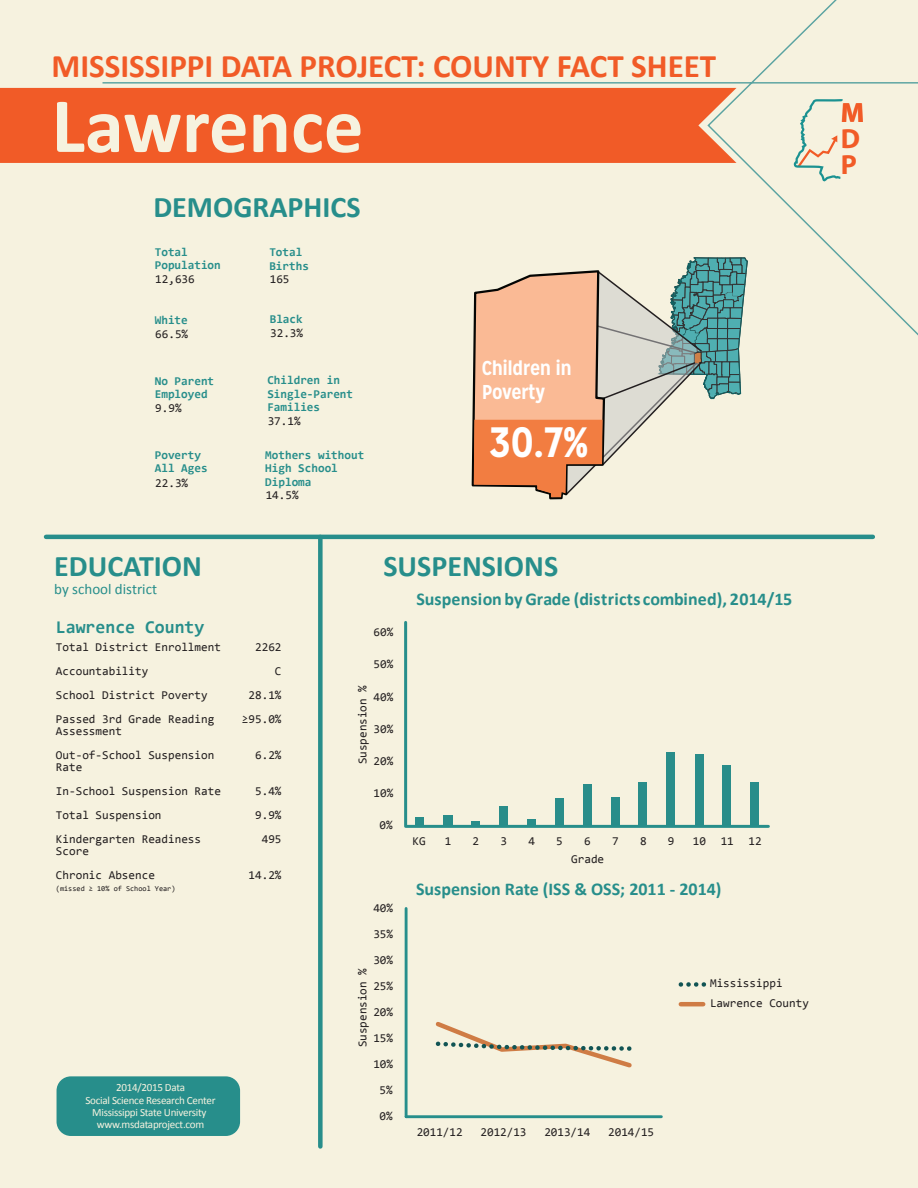
<style>
.page{position:relative;width:918px;height:1188px;background:#f6f2df}
.page>*{position:absolute;margin:0;border:0;box-sizing:border-box;transform-origin:0 0}
.t1{font:700 78.75px "Calibri";color:#f6f2df}
.t2{font:700 42.3px "Mission Gothic";color:#fff}
.t3{font:700 33px "Calibri";color:#f15b27}
.t4{font:700 30px "Calibri";color:#278e8b}
.t5{font:700 27.75px/26.1px "Myriad Pro";color:#f15b27}
.t6{font:700 20.1px/24px "Mission Gothic";letter-spacing:-.025em;color:#fff}
.t7{font:700 18px "Calibri";color:#278e8b}
.t8{font:700 18px "Consolas";color:#278e8b}
.t9{font:15px "Calibri";color:#278e8b}
.t10{font:12px/24px "Consolas";color:#231f20}
.t11{font:700 12px/13.5px "Consolas";color:#278e8b}
.t12{font:11.1px/12.1px "Calibri";letter-spacing:-.025em;color:#f6f2df;text-align:center}
.t13{font:7.5px "Consolas";color:#231f20}
</style>
<div class="page">
<div style="left:0;top:88px;width:101px;height:75px;background:#f15b27"></div>
<svg style="left:101px;top:0;width:817px;height:336px"></svg>
<svg style="left:792px;top:98px;width:53px;height:86px"></svg>
<div style="left:57px;top:1076px;width:183px;height:60px;background:#278e8b;border-radius:14px"></div>
<div style="left:318px;top:537px;width:5px;height:609px;background:#278e8b"></div>
<hr style="left:46px;top:535px;width:827px;height:4px;background:#278e8b">
<svg style="left:471px;top:257px;width:277px;height:243px"></svg>
<div style="left:415px;top:817px;width:9px;height:8px;background:#298d8a"></div>
<div style="left:443px;top:815px;width:10px;height:10px;background:#298d8a"></div>
<svg style="left:472px;top:821px;width:8px;height:4px"></svg>
<div style="left:499px;top:806px;width:9px;height:19px;background:#298d8a"></div>
<div style="left:527px;top:819px;width:9px;height:6px;background:#298d8a"></div>
<div style="left:555px;top:798px;width:8px;height:27px;background:#298d8a"></div>
<div style="left:583px;top:784px;width:9px;height:41px;background:#298d8a"></div>
<div style="left:611px;top:797px;width:9px;height:28px;background:#298d8a"></div>
<div style="left:639px;top:782px;width:8px;height:43px;background:#298d8a"></div>
<div style="left:666px;top:752px;width:9px;height:73px;background:#298d8a"></div>
<div style="left:695px;top:754px;width:9px;height:71px;background:#298d8a"></div>
<div style="left:723px;top:765px;width:8px;height:60px;background:#298d8a"></div>
<div style="left:750px;top:782px;width:9px;height:43px;background:#298d8a"></div>
<hr style="left:406px;top:825px;width:363px;height:1px;background:#d9d9d8">
<hr style="left:406px;top:825px;width:362px;height:3px;background:#278e8b">
<hr style="left:404px;top:622px;width:3px;height:203px;background:#278e8b">
<hr style="left:405px;top:908px;width:3px;height:209px;background:#278e8b">
<hr style="left:406px;top:1115px;width:255px;height:3px;background:#278e8b">
<svg style="left:681px;top:982px;width:25px;height:5px"></svg>
<hr style="left:681px;top:1002px;width:22px;height:4px;background:#cf7c45">
<svg style="left:435px;top:1022px;width:197px;height:46px"></svg>
<h3 class="t3" style="left:52px;top:45px;width:666px">MISSISSIPPI DATA PROJECT: COUNTY FACT SHEET</h3>
<h1 class="t1" style="left:52px;top:75px;width:313px">Lawrence</h1>
<h3 class="t4" style="left:153px;top:188px;width:209px">DEMOGRAPHICS</h3>
<p class="t11" style="left:155px;top:245px;width:67px">Total<br>Population</p>
<p class="t11" style="left:269px;top:246px;width:41px">Total<br>Births</p>
<p class="t10" style="left:155px;top:267px;width:41px">12,636</p>
<p class="t10" style="left:270px;top:267px;width:21px">165</p>
<p class="t11" style="left:155px;top:313px;width:34px">White</p>
<p class="t11" style="left:270px;top:312px;width:34px">Black</p>
<p class="t10" style="left:155px;top:321px;width:34px">66.5%</p>
<p class="t10" style="left:270px;top:320px;width:34px">32.3%</p>
<p class="t11" style="left:155px;top:374px;width:61px">No Parent<br>Employed</p>
<p class="t11" style="left:267px;top:373px;width:87px">Children in<br>Single-Parent<br>Families</p>
<p class="t11" style="left:155px;top:448px;width:54px">Poverty<br>All Ages</p>
<p class="t11" style="left:265px;top:448px;width:100px">Mothers without<br>High School<br>Diploma</p>
<p class="t10" style="left:155px;top:396px;width:28px">9.9%</p>
<p class="t10" style="left:268px;top:409px;width:34px">37.1%</p>
<p class="t10" style="left:155px;top:470px;width:34px">22.3%</p>
<p class="t10" style="left:266px;top:483px;width:34px">14.5%</p>
<h3 class="t6" style="left:482px;top:356px;width:92px">Children in<br>Poverty</h3>
<h2 class="t2" style="left:489px;top:415px;width:102px">30.7%</h2>
<h3 class="t4" style="left:54px;top:547px;width:149px">EDUCATION</h3>
<p class="t9" style="left:54px;top:580px;width:104px">by school district</p>
<h3 class="t8" style="left:56px;top:616px;width:150px">Lawrence County</h3>
<h3 class="t4" style="left:383px;top:547px;width:176px">SUSPENSIONS</h3>
<p class="t10" style="left:374px;top:620px;width:21px">60%</p>
<h3 class="t7" style="left:416px;top:588px;width:377px">Suspension byGrade (districts combined), 2014/15</h3>
<p class="t10" style="left:56px;top:634px;width:167px">Total District Enrollment<br>Accountability<br>School District Poverty<br>Passed 3rd Grade Reading</p>
<p class="t10" style="left:56px;top:718px;width:160px">Assessment<br>Out-of-School Suspension</p>
<p class="t10" style="left:56px;top:754px;width:167px">Rate<br>In-School Suspension Rate<br>Total Suspension<br>Kindergarten Readiness</p>
<p class="t10" style="left:56px;top:838px;width:101px">Score<br>Chronic Absence</p>
<p class="t13" style="left:56px;top:883px;width:121px">(missed ≥ 10% of School Year)</p>
<p class="t10" style="left:242px;top:634px;width:41px;text-align:right">2262<br>C<br>28.1% ≥95.0%</p>
<p class="t10" style="left:255px;top:742px;width:28px">6.2%</p>
<p class="t10" style="left:255px;top:778px;width:28px;text-align:center">5.4%<br>9.9%<br>495</p>
<p class="t10" style="left:249px;top:862px;width:34px">14.2%</p>
<p class="t12" style="left:85px;top:1082px;width:132px">2014/2015 Data<br>Social Science Research Center<br>Mississippi State University www.msdataproject.com</p>
<p class="t10" style="left:374px;top:652px;width:21px">50%</p>
<p class="t10" style="left:350px;top:764px;width:81px;rotate:-90deg">Suspension %</p>
<p class="t10" style="left:374px;top:684px;width:21px">40%</p>
<p class="t10" style="left:374px;top:716px;width:21px">30%</p>
<p class="t10" style="left:374px;top:748px;width:21px">20%</p>
<p class="t10" style="left:374px;top:781px;width:21px">10%</p>
<p class="t10" style="left:380px;top:813px;width:15px">0%</p>
<p class="t10" style="left:373px;top:896px;width:21px">40%</p>
<p class="t10" style="left:373px;top:922px;width:21px">35%</p>
<p class="t10" style="left:373px;top:948px;width:21px">30%</p>
<p class="t10" style="left:413px;top:828px;width:15px">KG</p>
<p class="t10" style="left:445px;top:828px;width:8px">1</p>
<p class="t10" style="left:473px;top:828px;width:8px">2</p>
<p class="t10" style="left:500px;top:828px;width:8px">3</p>
<p class="t10" style="left:528px;top:828px;width:8px">4</p>
<p class="t10" style="left:556px;top:828px;width:8px">5</p>
<p class="t10" style="left:584px;top:828px;width:8px">6</p>
<p class="t10" style="left:612px;top:828px;width:8px">7</p>
<p class="t10" style="left:640px;top:828px;width:8px">8</p>
<p class="t10" style="left:668px;top:828px;width:8px">9</p>
<p class="t10" style="left:693px;top:828px;width:71px">10 11 12</p>
<p class="t10" style="left:571px;top:847px;width:34px">Grade</p>
<h3 class="t7" style="left:416px;top:878px;width:307px">Suspension Rate (ISS &amp; OSS; 2011 - 2014)</h3>
<p class="t10" style="left:350px;top:1047px;width:80px;rotate:-90deg">Suspension %</p>
<p class="t10" style="left:710px;top:973px;width:100px;line-height:19.6px">Mississippi<br>Lawrence County</p>
<p class="t10" style="left:373px;top:974px;width:21px">25%</p>
<p class="t10" style="left:373px;top:1000px;width:21px">20%</p>
<p class="t10" style="left:373px;top:1026px;width:21px">15%</p>
<p class="t10" style="left:373px;top:1052px;width:21px">10%</p>
<p class="t10" style="left:380px;top:1078px;width:15px">5%</p>
<p class="t10" style="left:380px;top:1104px;width:15px">0%</p>
<p class="t10" style="left:417px;top:1120px;width:47px">2011/12</p>
<p class="t10" style="left:481px;top:1120px;width:47px">2012/13</p>
<p class="t10" style="left:544px;top:1120px;width:47px">2013/14</p>
<p class="t10" style="left:608px;top:1120px;width:47px">2014/15</p>
<h3 class="t5" style="left:841px;top:99px;width:25px">M<br>D<br>P</h3>
</div>
